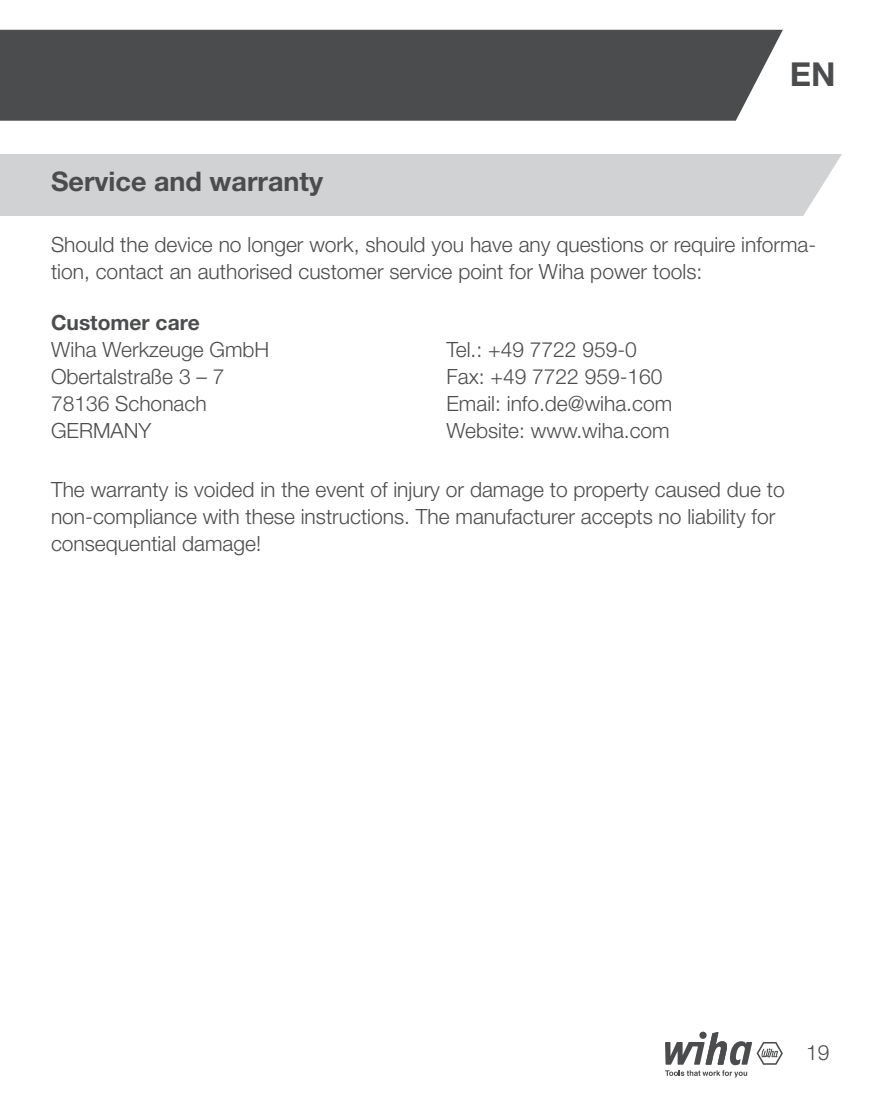
<style>
.page{position:relative;width:893px;height:1106px;background:#fff}
.page>*{position:absolute;margin:0;border:0;box-sizing:border-box;transform-origin:0 0}
.t1{font:700 33px "Helvetica Neue LT Pro";color:#4b4c4d}
.t2{font:700 27px "Helvetica Neue LT Pro";color:#4b4c4d}
.t3{font:300 21px/27px "Helvetica Neue LT Pro";color:#4b4c4d}
.t4{font:700 21px "Helvetica Neue LT Pro";color:#4b4c4d}
</style>
<div class="page">
<div style="left:0;top:30px;width:783px;height:91px;background:#4b4c4d"></div>
<svg style="left:665px;top:1032px;width:118px;height:45px"></svg>
<div style="left:0;top:154px;width:842px;height:62px;background:#d1d2d4"></div>
<svg style="left:803px;top:155px;width:39px;height:61px"></svg>
<p class="t2" style="left:51px;top:164px;width:274px">Service and warranty</p>
<h1 class="t1" style="left:790px;top:53px;width:47px">EN</h1>
<p class="t3" style="left:51px;top:230px;width:767px">Should the device no longer work, should you have any questions or require informa&shy;tion, contact an authorised customer service point for Wiha power tools:</p>
<p class="t4" style="left:51px;top:309px;width:150px">Customer care</p>
<p class="t3" style="left:51px;top:335px;width:220px">Wiha Werkzeuge GmbH<br>Obertalstraße 3 – 7<br>78136 Schonach<br>GERMANY</p>
<p class="t3" style="left:446px;top:335px;width:227px">Tel.: +49 7722 959-0<br>Fax: +49 7722 959-160<br>Email: info.de@wiha.com<br>Website: www.wiha.com</p>
<p class="t3" style="left:51px;top:475px;width:735px">The warranty is voided in the event of injury or damage to property caused due to non-compliance with these instructions. The manufacturer accepts no liability for consequential damage!</p>
<p class="t3" style="left:806px;top:1038px;width:25px">19</p>
</div>
